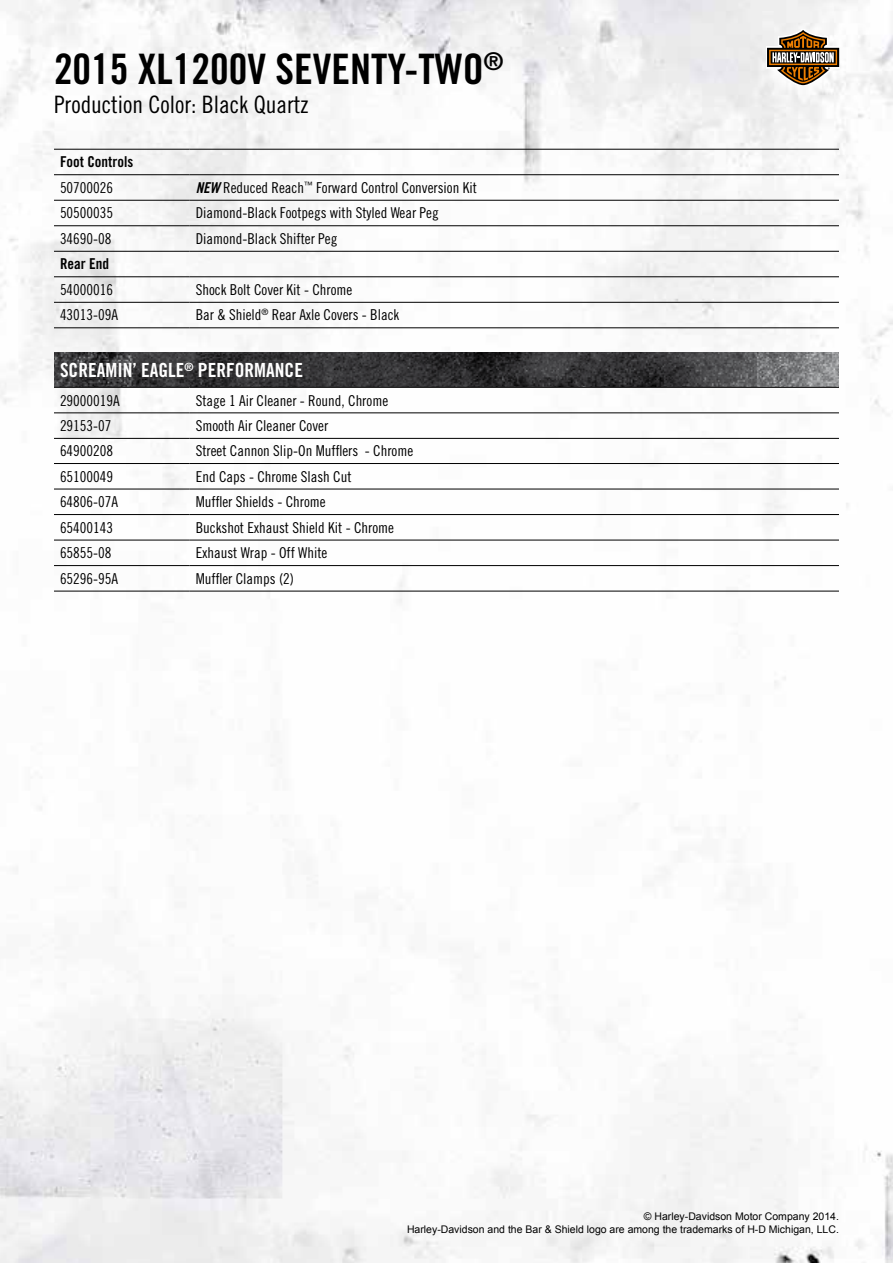
<style>
.page{position:relative;width:893px;height:1263px;background:#fff}
.page>*{position:absolute;margin:0;border:0;box-sizing:border-box;transform-origin:0 0}
.t1{font:42px "Trade Gothic LT Std Bd Cn 20";color:#000}
.t2{font:24px "Trade Gothic LT Std Cn 18";color:#000}
.t3{font:19.5px "Trade Gothic LT Std Bd Cn 20";color:#fff}
.t4{font:15px "Trade Gothic LT Std Cn 18";color:#000}
.t5{font:15px "Trade Gothic LT Std Bd Cn 20";color:#000}
.t6{font:10.5px/13.5px "Arial";color:#000;text-align:right}
.s1{font-family:"Trade Gothic LT Std Bd Cn 20 Obl"}
</style>
<div class="page">
<img style="left:0;top:0;width:893px;height:1263px">
<svg style="left:767px;top:30px;width:72px;height:56px"></svg>
<img style="left:54px;top:353px;width:785px;height:34px">
<hr style="left:54px;top:149px;width:136px;height:1px;background:#000">
<hr style="left:190px;top:149px;width:649px;height:1px;background:#000">
<hr style="left:54px;top:174px;width:136px;height:1px;background:#000">
<hr style="left:190px;top:174px;width:649px;height:1px;background:#000">
<hr style="left:54px;top:200px;width:136px;height:1px;background:#000">
<hr style="left:190px;top:200px;width:649px;height:1px;background:#000">
<hr style="left:54px;top:225px;width:136px;height:1px;background:#000">
<hr style="left:190px;top:225px;width:649px;height:1px;background:#000">
<hr style="left:54px;top:251px;width:136px;height:1px;background:#000">
<hr style="left:190px;top:251px;width:649px;height:1px;background:#000">
<hr style="left:54px;top:276px;width:136px;height:1px;background:#000">
<hr style="left:190px;top:276px;width:649px;height:1px;background:#000">
<hr style="left:54px;top:302px;width:136px;height:1px;background:#000">
<hr style="left:190px;top:302px;width:649px;height:1px;background:#000">
<hr style="left:54px;top:327px;width:136px;height:1px;background:#000">
<hr style="left:190px;top:327px;width:649px;height:1px;background:#000">
<hr style="left:54px;top:387px;width:136px;height:1px;background:#000">
<hr style="left:190px;top:387px;width:649px;height:1px;background:#000">
<hr style="left:54px;top:412px;width:136px;height:1px;background:#000">
<hr style="left:54px;top:438px;width:136px;height:1px;background:#000">
<hr style="left:54px;top:463px;width:136px;height:1px;background:#000">
<hr style="left:54px;top:489px;width:136px;height:1px;background:#000">
<hr style="left:54px;top:514px;width:136px;height:1px;background:#000">
<hr style="left:54px;top:540px;width:136px;height:1px;background:#000">
<hr style="left:54px;top:565px;width:136px;height:1px;background:#000">
<hr style="left:54px;top:591px;width:136px;height:1px;background:#000">
<hr style="left:190px;top:412px;width:649px;height:1px;background:#000">
<hr style="left:190px;top:438px;width:649px;height:1px;background:#000">
<hr style="left:190px;top:463px;width:649px;height:1px;background:#000">
<hr style="left:190px;top:489px;width:649px;height:1px;background:#000">
<hr style="left:190px;top:514px;width:649px;height:1px;background:#000">
<hr style="left:190px;top:540px;width:649px;height:1px;background:#000">
<hr style="left:190px;top:565px;width:649px;height:1px;background:#000">
<hr style="left:190px;top:591px;width:649px;height:1px;background:#000">
<h1 class="t1" style="left:54px;top:44px;width:451px">2015 XL1200V SEVENTY-TWO<sup>®</sup></h1>
<h2 class="t2" style="left:54px;top:90px;width:256px">Production Color: Black Quartz</h2>
<p class="t5" style="left:60px;top:153px;width:75px">Foot Controls</p>
<p class="t4" style="left:60px;top:179px;width:55px">50700026</p>
<p class="t4" style="left:196px;top:179px;width:283px"><span class="s1">NEW</span> Reduced Reach<sup>™</sup> Forward Control Conversion Kit</p>
<p class="t4" style="left:60px;top:204px;width:55px">50500035</p>
<p class="t4" style="left:196px;top:204px;width:244px">Diamond-Black Footpegs with Styled Wear Peg</p>
<p class="t4" style="left:60px;top:230px;width:53px">34690-08</p>
<p class="t4" style="left:196px;top:230px;width:143px">Diamond-Black Shifter Peg</p>
<p class="t5" style="left:60px;top:255px;width:51px">Rear End</p>
<p class="t4" style="left:60px;top:281px;width:55px">54000016</p>
<p class="t4" style="left:196px;top:281px;width:158px">Shock Bolt Cover Kit - Chrome</p>
<p class="t4" style="left:60px;top:306px;width:60px">43013-09A</p>
<p class="t4" style="left:196px;top:306px;width:205px">Bar &amp; Shield<sup>®</sup> Rear Axle Covers - Black</p>
<h3 class="t3" style="left:60px;top:359px;width:244px">SCREAMIN’ EAGLE<sup>®</sup> PERFORMANCE</h3>
<p class="t4" style="left:60px;top:391px;width:61px">29000019A</p>
<p class="t4" style="left:196px;top:391px;width:194px">Stage 1 Air Cleaner - Round, Chrome</p>
<p class="t4" style="left:60px;top:417px;width:53px">29153-07</p>
<p class="t4" style="left:196px;top:417px;width:134px">Smooth Air Cleaner Cover</p>
<p class="t4" style="left:60px;top:442px;width:55px">64900208</p>
<p class="t4" style="left:196px;top:442px;width:219px">Street Cannon Slip-On Mufflers - Chrome</p>
<p class="t4" style="left:60px;top:467px;width:55px">65100049</p>
<p class="t4" style="left:196px;top:467px;width:157px">End Caps - Chrome Slash Cut</p>
<p class="t4" style="left:60px;top:493px;width:60px">64806-07A</p>
<p class="t4" style="left:196px;top:493px;width:131px">Muffler Shields - Chrome</p>
<p class="t4" style="left:60px;top:518px;width:55px">65400143</p>
<p class="t4" style="left:196px;top:518px;width:200px">Buckshot Exhaust Shield Kit - Chrome</p>
<p class="t4" style="left:60px;top:544px;width:53px">65855-08</p>
<p class="t4" style="left:196px;top:544px;width:133px">Exhaust Wrap - Off White</p>
<p class="t4" style="left:60px;top:569px;width:60px">65296-95A</p>
<p class="t4" style="left:196px;top:569px;width:100px">Muffler Clamps (2)</p>
<p class="t6" style="left:407px;top:1209px;width:433px">© Harley-Davidson Motor Company 2014.<br>Harley-Davidson and the Bar &amp; Shield logo are among the trademarks of H-D Michigan, LLC.</p>
</div>
